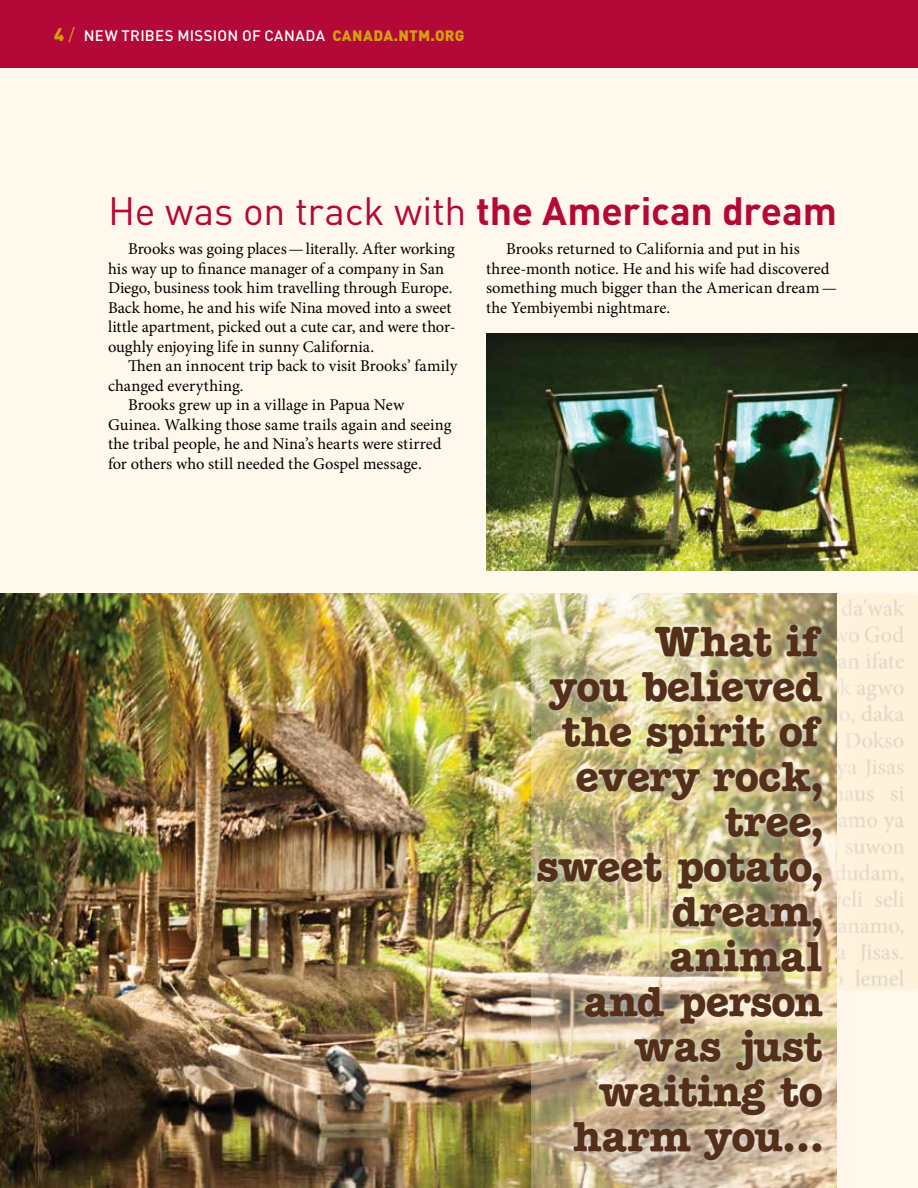
<style>
.page{position:relative;width:918px;height:1188px;background:#fff8ed}
.page>*{position:absolute;margin:0;border:0;box-sizing:border-box;transform-origin:0 0}
.t1{font:700 42px/45px "Keyboard Alternate S Si";letter-spacing:-.01em;color:#54301a;text-align:right}
.t2{font:39px "DIN Pro";letter-spacing:-.01em;color:#b30838}
.t3{font:16.5px/19.5px "Minion Pro";color:#000}
.t4{font:500 15px "DIN Pro";letter-spacing:.015em;color:#fff}
.t5{font:900 15px "DIN Pro";letter-spacing:.015em;color:#d59f10}
.s1{font-weight:900;font-size:18px;color:#d59f10}
.s2{font-weight:400;font-size:18px;color:#d59f10}
.s3{font-weight:700}
</style>
<div class="page">
<div style="left:0;top:0;width:918px;height:68px;background:#b30838"></div>
<img style="left:853px;top:594px;width:65px;height:396px">
<img style="left:486px;top:333px;width:432px;height:237px">
<img style="left:0;top:594px;width:531px;height:594px">
<img style="left:531px;top:594px;width:322px;height:594px">
<div style="left:528px;top:616px;width:304px;height:554px;background:#fff;opacity:.75"></div>
<p class="t4" style="left:54px;top:23px;width:222px"><span class="s1">4</span> <span class="s2">/</span> NEW TRIBES MISSION OF CANADA</p>
<p class="t5" style="left:332px;top:22px;width:134px">CANADA.NTM.ORG</p>
<h2 class="t2" style="left:108px;top:180px;width:731px">He was on track with <span class="s3">the American dream</span></h2>
<p class="t3" style="left:108px;top:239px;width:349px;text-indent:20px">Brooks was going places—literally. After working his way up to finance manager of a company in San Diego, business took him travelling through Europe.<br>Back home, he and his wife Nina moved into a sweet little apartment, picked out a cute car, and were thor&shy;oughly enjoying life in sunny California.</p>
<p class="t3" style="left:128px;top:356px;width:331px">Then an innocent trip back to visit Brooks’ family</p>
<p class="t3" style="left:108px;top:376px;width:137px">changed everything.</p>
<p class="t3" style="left:128px;top:395px;width:278px">Brooks grew up in a village in Papua New</p>
<p class="t3" style="left:108px;top:415px;width:345px">Guinea. Walking those same trails again and seeing</p>
<p class="t3" style="left:108px;top:434px;width:335px">the tribal people, he and Nina’s hearts were stirred</p>
<p class="t3" style="left:108px;top:454px;width:315px">for others who still needed the Gospel message.</p>
<p class="t3" style="left:486px;top:239px;width:353px;text-indent:20px">Brooks returned to California and put in his three-month notice. He and his wife had discovered something much bigger than the American dream— the Yembiyembi nightmare.</p>
<h1 class="t1" style="left:537px;top:619px;width:288px">What if<br>you believed the spirit of every rock, tree,<br>sweet potato, dream, animal<br>and person was just waiting to harm you…</h1>
</div>
